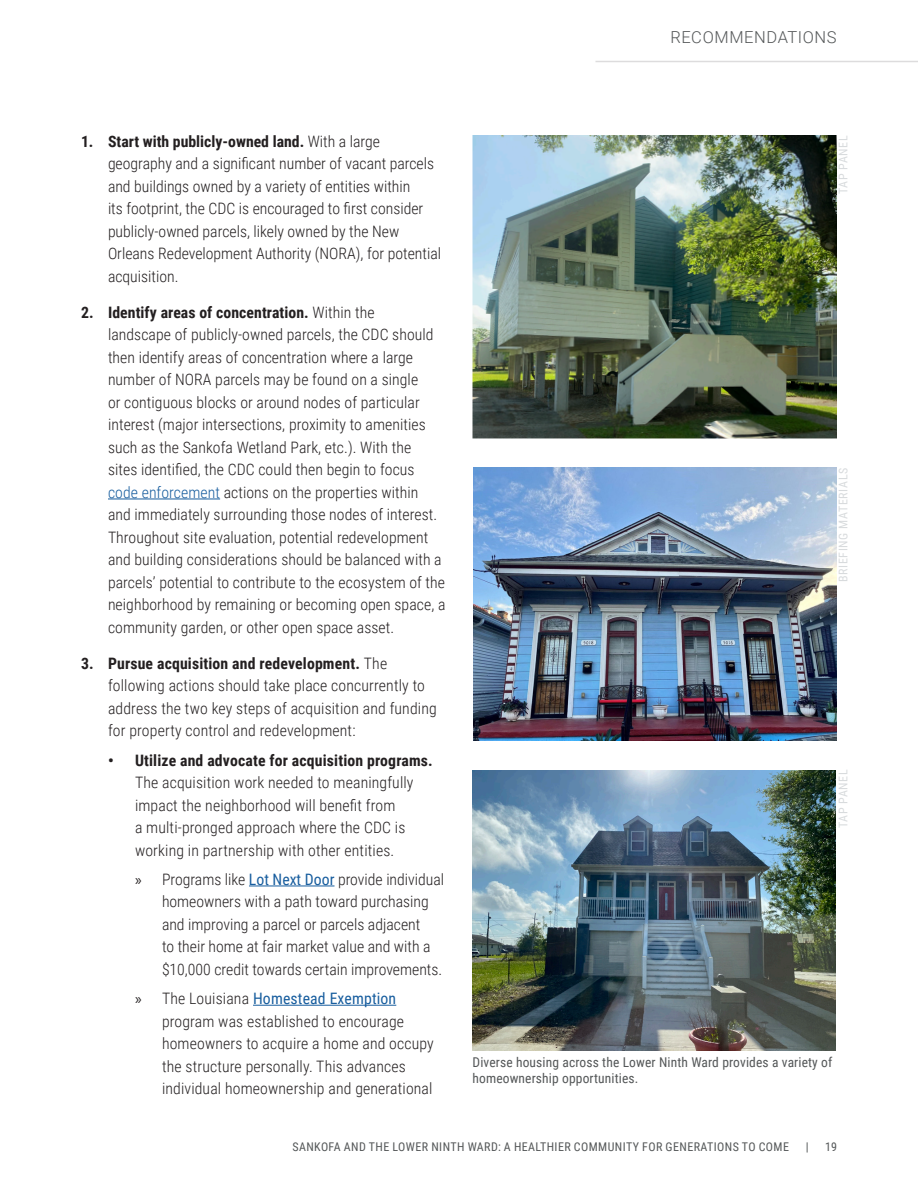
<style>
.page{position:relative;width:918px;height:1188px;background:#fff}
.page>*{position:absolute;margin:0;border:0;box-sizing:border-box;transform-origin:0 0}
.Section_Heading{font:300 16.5px "Roboto";letter-spacing:.035em;color:#545758}
.t1{font:300 15.75px/22.5px "Roboto Condensed";letter-spacing:.005em;color:#231f20}
.t2{font:13.5px/16.5px "Roboto Condensed";letter-spacing:.01em;color:#545758}
.t3{font:12px "Roboto Condensed";letter-spacing:.035em;color:#545758}
.t4{font:12px "Roboto Condensed";letter-spacing:.055em;color:#d8dbdd}
.s1{font-weight:700}
.s2{color:#175d9e}
.s3{font-family:"Myriad Pro";font-weight:400}
.s4{font-weight:400;color:#175d9e}
</style>
<div class="page">
<hr style="left:596px;top:61px;width:322px;height:1px;background:#dddcdd">
<hr style="left:108px;top:499px;width:112px;height:1px;background:#175d9e">
<hr style="left:249px;top:886px;width:86px;height:1px;background:#175d9e">
<hr style="left:253px;top:1005px;width:143px;height:1px;background:#175d9e">
<img style="left:472px;top:135px;width:365px;height:303px">
<img style="left:472px;top:770px;width:363px;height:281px">
<img style="left:473px;top:467px;width:364px;height:273px">
<p class="Section_Heading" style="left:670px;top:26px;width:168px">RECOMMENDATIONS</p>
<p class="t1" style="left:108px;top:129px;width:335px;text-indent:-27px"><span class="s1">1. Start with publicly-owned land.</span> With a large geography and a significant number of vacant parcels and buildings owned by a variety of entities within<br>its footprint, the CDC is encouraged to first consider publicly-owned parcels, likely owned by the New Orleans Redevelopment Authority (NORA), for potential acquisition.</p>
<p class="t1" style="left:108px;top:300px;width:339px;text-indent:-27px"><span class="s1">2. Identify areas of concentration.</span> Within the<br>landscape of publicly-owned parcels, the CDC should then identify areas of concentration where a large number of NORA parcels may be found on a single<br>or contiguous blocks or around nodes of particular interest (major intersections, proximity to amenities such as the Sankofa Wetland Park, etc.). With the<br>sites identified, the CDC could then begin to focus <span class="s2">code enforcement</span> actions on the properties within<br>and immediately surrounding those nodes of interest.<br>Throughout site evaluation, potential redevelopment and building considerations should be balanced with a parcels’ potential to contribute to the ecosystem of the neighborhood by remaining or becoming open space, a community garden, or other open space asset.</p>
<p class="t1" style="left:108px;top:651px;width:330px;text-indent:-27px"><span class="s1">3. Pursue acquisition and redevelopment.</span> The following actions should take place concurrently to address the two key steps of acquisition and funding for property control and redevelopment:</p>
<p class="t1" style="left:135px;top:748px;width:299px;text-indent:-27px"><span class="s1">• Utilize and advocate for acquisition programs.<br></span>The acquisition work needed to meaningfully impact the neighborhood will benefit from<br>a multi-pronged approach where the CDC is working in partnership with other entities.</p>
<p class="t1" style="left:162px;top:867px;width:284px;text-indent:-27px"><span class="s3">»</span> Programs like <span class="s4">Lot Next Door</span> provide individual homeowners with a path toward purchasing and improving a parcel or parcels adjacent<br>to their home at fair market value and with a $10,000 credit towards certain improvements.</p>
<p class="t1" style="left:162px;top:987px;width:273px;text-indent:-27px"><span class="s3">»</span> The Louisiana <span class="s4">Homestead Exemption </span>program was established to encourage homeowners to acquire a home and occupy the structure personally. This advances individual homeownership and generational</p>
<p class="t4" style="left:835px;top:194px;width:60px;rotate:-90deg">TAP PANEL</p>
<p class="t4" style="left:835px;top:582px;width:116px;rotate:-90deg">BRIEFING MATERIALS</p>
<p class="t4" style="left:835px;top:828px;width:60px;rotate:-90deg">TAP PANEL</p>
<p class="t2" style="left:472px;top:1053px;width:361px">Diverse housing across the Lower Ninth Ward provides a variety of homeownership opportunities.</p>
<p class="t3" style="left:292px;top:1139px;width:498px">SANKOFA AND THE LOWER NINTH WARD: A HEALTHIER COMMUNITY FOR GENERATIONS TO COME</p>
<p class="t3" style="left:806px;top:1139px;width:4px">|</p>
<p class="t3" style="left:825px;top:1139px;width:13px">19</p>
</div>
